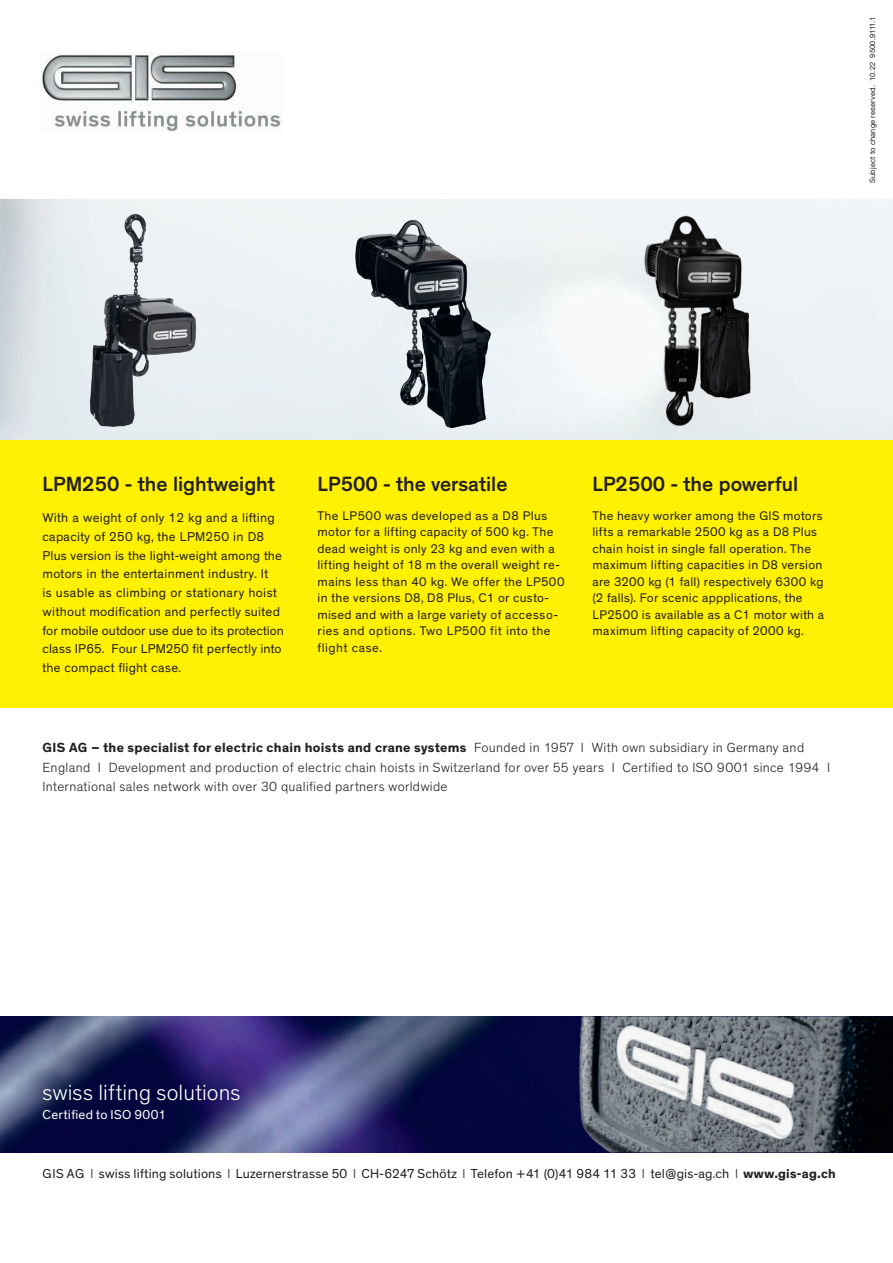
<style>
.page{position:relative;width:893px;height:1263px;background:#fff}
.page>*{position:absolute;margin:0;border:0;box-sizing:border-box;transform-origin:0 0}
.t1{font:300 22.5px "Theinhardt";letter-spacing:.005em;color:#fff}
.Heading_3{font:500 21px "Theinhardt";color:#231f20}
.t2{font:300 13.5px/19.5px "Theinhardt";letter-spacing:.025em;color:#231f20}
.t3{font:13.2px "Theinhardt";letter-spacing:.015em;color:#231f20}
.t4{font:13.2px "Theinhardt";letter-spacing:.025em;color:#fff}
.Textkörper{font:13.05px/18.8px "Theinhardt";letter-spacing:.02em;color:#231f20}
.Textkörper-2{font:12.75px/16.5px "Theinhardt";letter-spacing:.02em;color:#231f20}
.t5{font:7.5px "Helvetica Neue LT Pro";letter-spacing:.02em;color:#231f20}
.s1{font-weight:700}
.s2{font-weight:300}
</style>
<div class="page">
<img style="left:40px;top:53px;width:242px;height:78px">
<svg style="left:0;top:1016px;width:510px;height:136px;background:#32356b"></svg>
<img style="left:510px;top:1016px;width:383px;height:136px">
<div style="left:0;top:440px;width:893px;height:268px;background:#fff101"></div>
<img style="left:609px;top:200px;width:184px;height:240px">
<img style="left:69px;top:205px;width:142px;height:231px">
<img style="left:334px;top:200px;width:185px;height:240px">
<p class="t5" style="left:868px;top:183px;width:167px;rotate:-90deg">Subject to change reserved. 10.22 9500.9111.1</p>
<p class="Heading_3" style="left:43px;top:471px;width:234px">LPM250 - the lightweight</p>
<p class="Textkörper" style="left:43px;top:509px;width:243px">With a weight of only 12 kg and a lifting capacity of 250 kg, the LPM250 in D8<br>Plus version is the light-weight among the motors in the entertainment industry. It<br>is usable as climbing or stationary hoist without modification and perfectly suited for mobile outdoor use due to its protection class IP65. Four LPM250 fit perfectly into the compact flight case.</p>
<p class="Heading_3" style="left:317px;top:471px;width:192px">LP500 - the versatile</p>
<p class="Textkörper-2" style="left:317px;top:508px;width:248px">The LP500 was developed as a D8 Plus motor for a lifting capacity of 500 kg. The dead weight is only 23 kg and even with a lifting height of 18 m the overall weight re&shy;mains less than 40 kg. We offer the LP500 in the versions D8, D8 Plus, C1 or custo&shy;mised and with a large variety of accesso&shy;ries and options. Two LP500 fit into the flight case.</p>
<p class="Heading_3" style="left:592px;top:471px;width:207px">LP2500 - the powerful</p>
<p class="Textkörper-2" style="left:592px;top:508px;width:233px">The heavy worker among the GIS motors lifts a remarkable 2500 kg as a D8 Plus chain hoist in single fall operation. The maximum lifting capacities in D8 version are 3200 kg (1 fall) respectively 6300 kg (2 falls). For scenic appplications, the LP2500 is available as a C1 motor with a maximum lifting capacity of 2000 kg.</p>
<p class="t2" style="left:43px;top:738px;width:789px"><span class="s1">GIS AG – the specialist for electric chain hoists and crane systems</span> Founded in 1957 I With own subsidiary in Germany and<br>England I Development and production of electric chain hoists in Switzerland for over 55 years I Certified to ISO 9001 since 1994 I<br>International sales network with over 30 qualified partners worldwide</p>
<p class="t1" style="left:43px;top:1079px;width:199px">swiss lifting solutions</p>
<p class="t4" style="left:43px;top:1107px;width:125px">Certified to ISO 9001</p>
<p class="t3" style="left:43px;top:1165px;width:795px">GIS AG <span class="s2">I</span> swiss lifting solutions <span class="s2">I</span> Luzernerstrasse 50 <span class="s2">I</span> CH-6247 Schötz <span class="s2">I</span> Telefon +41 (0)41 984 11 33 <span class="s2">I</span> tel@gis-ag.ch <span class="s2">I</span> <span class="s1">www.gis-ag.ch</span></p>
</div>
